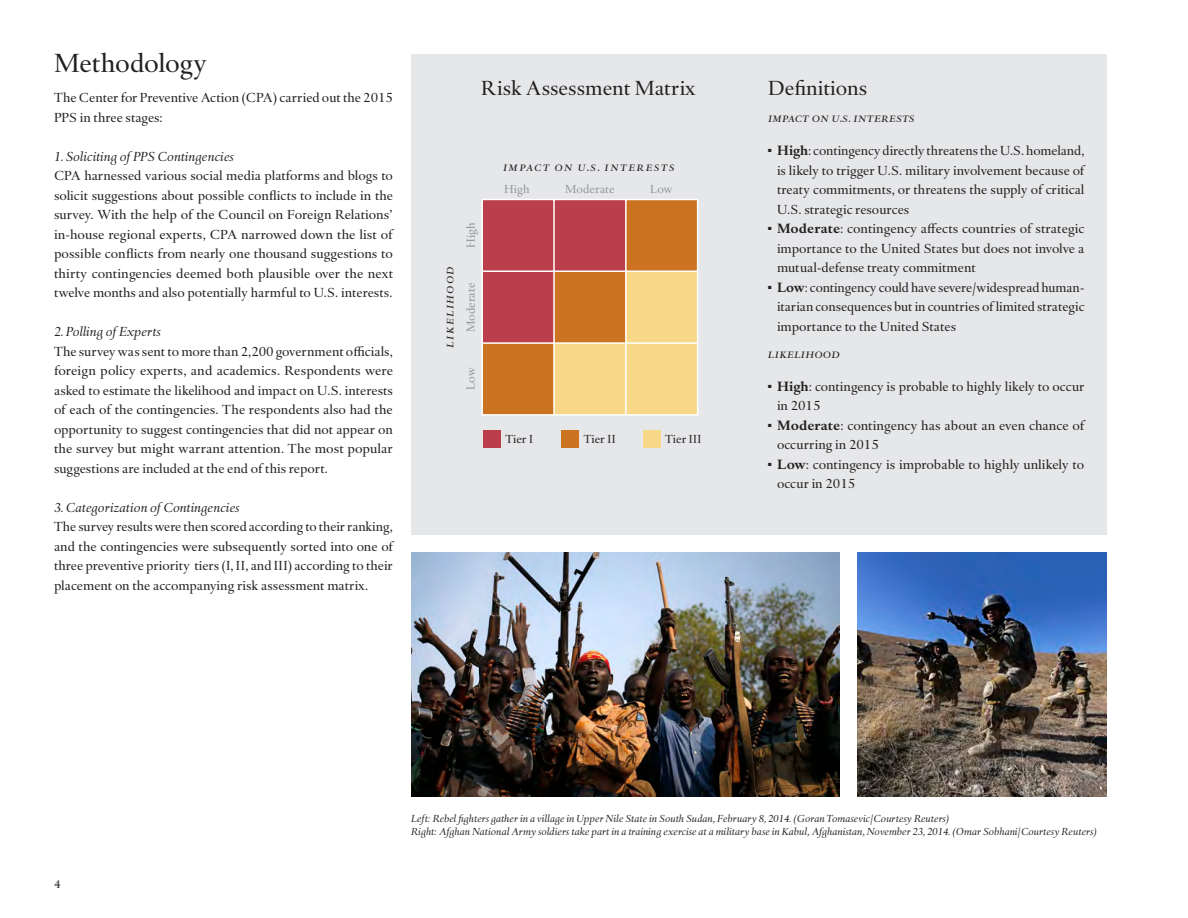
<style>
.page{position:relative;width:1188px;height:918px;background:#fff}
.page>*{position:absolute;margin:0;border:0;box-sizing:border-box;transform-origin:0 0}
.Heading{font:27px "Haarlemmer MT Pro";letter-spacing:-.005em;color:#231f20}
.t1{font:21px "Haarlemmer MT Pro";color:#231f20}
.Body{font:13.5px/19.5px "Haarlemmer MT Pro";color:#231f20;text-align:justify}
.Body-2{font:italic 13.5px "Haarlemmer MT Pro";color:#231f20}
.Medium_heading{font:italic 13.5px "Haarlemmer MT Pro";letter-spacing:.095em;color:#231f20}
._8pt{font:12px "Haarlemmer MT Pro";color:#939598}
._8pt-2{font:12px "Haarlemmer MT Pro";color:#231f20}
.t2{font:italic 10.5px "Haarlemmer MT Pro";color:#231f20}
.s1{font-weight:700}
</style>
<div class="page">
<div style="left:411px;top:54px;width:696px;height:481px;background:#e6e7e9"></div>
<img style="left:857px;top:553px;width:250px;height:244px">
<img style="left:411px;top:553px;width:428px;height:244px">
<svg style="left:481px;top:199px;width:217px;height:217px;background:#d6895b"></svg>
<div style="left:483px;top:430px;width:18px;height:18px;background:#ba3e4b"></div>
<div style="left:561px;top:430px;width:18px;height:18px;background:#cc7321"></div>
<div style="left:643px;top:430px;width:18px;height:18px;background:#f7d889"></div>
<p class="Heading" style="left:54px;top:48px;width:154px">Methodology</p>
<p class="Body" style="left:54px;top:88px;width:340px">The Center for Preventive Action (CPA) carried out the 2015<br>PPS in three stages:</p>
<p class="Body-2" style="left:54px;top:149px;width:181px">1. Soliciting of PPS Contingencies</p>
<p class="Body" style="left:54px;top:166px;width:341px">CPA harnessed various social media platforms and blogs to solicit suggestions about possible conflicts to include in the survey. With the help of the Council on Foreign Relations’ in-house regional experts, CPA narrowed down the list of possible conflicts from nearly one thousand suggestions to thirty contingencies deemed both plausible over the next twelve months and also potentially harmful to U.S. interests.</p>
<p class="Body-2" style="left:54px;top:324px;width:108px">2. Polling of Experts</p>
<p class="Body" style="left:54px;top:342px;width:341px">The survey was sent to more than 2,200 government officials, foreign policy experts, and academics. Respondents were asked to estimate the likelihood and impact on U.S. interests of each of the contingencies. The respondents also had the opportunity to suggest contingencies that did not appear on the survey but might warrant attention. The most popular suggestions are included at the end of this report.</p>
<p class="Body-2" style="left:54px;top:500px;width:187px">3. Categorization of Contingencies</p>
<p class="Body" style="left:54px;top:517px;width:341px">The survey results were then scored according to their ranking, and the contingencies were subsequently sorted into one of three preventive priority tiers (I, II, and III) according to their placement on the accompanying risk assessment matrix.</p>
<p class="t1" style="left:481px;top:76px;width:216px">Risk Assessment Matrix</p>
<p class="Medium_heading" style="left:441px;top:348px;width:83px;rotate:-90deg">likelihood</p>
<p class="_8pt" style="left:464px;top:248px;width:27px;rotate:-90deg">High</p>
<p class="_8pt" style="left:464px;top:332px;width:51px;rotate:-90deg">Moderate</p>
<p class="_8pt" style="left:464px;top:390px;width:24px;rotate:-90deg">Low</p>
<p class="Medium_heading" style="left:503px;top:159px;width:173px">impact on u.s. interests</p>
<p class="_8pt" style="left:504px;top:182px;width:27px">High</p>
<p class="_8pt" style="left:565px;top:182px;width:51px">Moderate</p>
<p class="_8pt" style="left:650px;top:182px;width:24px">Low</p>
<p class="_8pt-2" style="left:506px;top:432px;width:29px">Tier I</p>
<p class="_8pt-2" style="left:584px;top:432px;width:33px">Tier II</p>
<p class="_8pt-2" style="left:665px;top:432px;width:37px">Tier III</p>
<p class="t1" style="left:768px;top:76px;width:101px">Definitions</p>
<p class="Body-2" style="left:768px;top:110px;width:148px">impact on u.s. interests</p>
<p class="Body" style="left:777px;top:141px;width:309px;text-indent:-9px">■ <span class="s1">High</span>: contingency directly threatens the U.S. homeland, is likely to trigger U.S. military involvement because of treaty commitments, or threatens the supply of critical U.S. strategic resources</p>
<p class="Body" style="left:777px;top:219px;width:309px;text-indent:-9px">■ <span class="s1">Moderate</span>: contingency affects countries of strategic importance to the United States but does not involve a mutual-defense treaty commitment</p>
<p class="Body" style="left:777px;top:278px;width:309px;text-indent:-9px">■ <span class="s1">Low</span>: contingency could have severe/widespread human&shy;itarian consequences but in countries of limited strategic importance to the United States</p>
<p class="Body-2" style="left:768px;top:345px;width:74px">likelihood</p>
<p class="Body" style="left:777px;top:377px;width:309px;text-indent:-9px">■ <span class="s1">High</span>: contingency is probable to highly likely to occur in 2015</p>
<p class="Body" style="left:777px;top:416px;width:309px;text-indent:-9px">■ <span class="s1">Moderate</span>: contingency has about an even chance of occurring in 2015</p>
<p class="Body" style="left:777px;top:455px;width:309px;text-indent:-9px">■ <span class="s1">Low</span>: contingency is improbable to highly unlikely to occur in 2015</p>
<p class="_8pt-2" style="left:54px;top:877px;width:8px">4</p>
<p class="t2" style="left:411px;top:812px;width:540px">Left: Rebel fighters gather in a village in Upper Nile State in South Sudan, February 8, 2014. (Goran Tomasevic/Courtesy Reuters)</p>
<p class="t2" style="left:411px;top:826px;width:688px">Right: Afghan National Army soldiers take part in a training exercise at a military base in Kabul, Afghanistan, November 23, 2014. (Omar Sobhani/Courtesy Reuters)</p>
</div>
